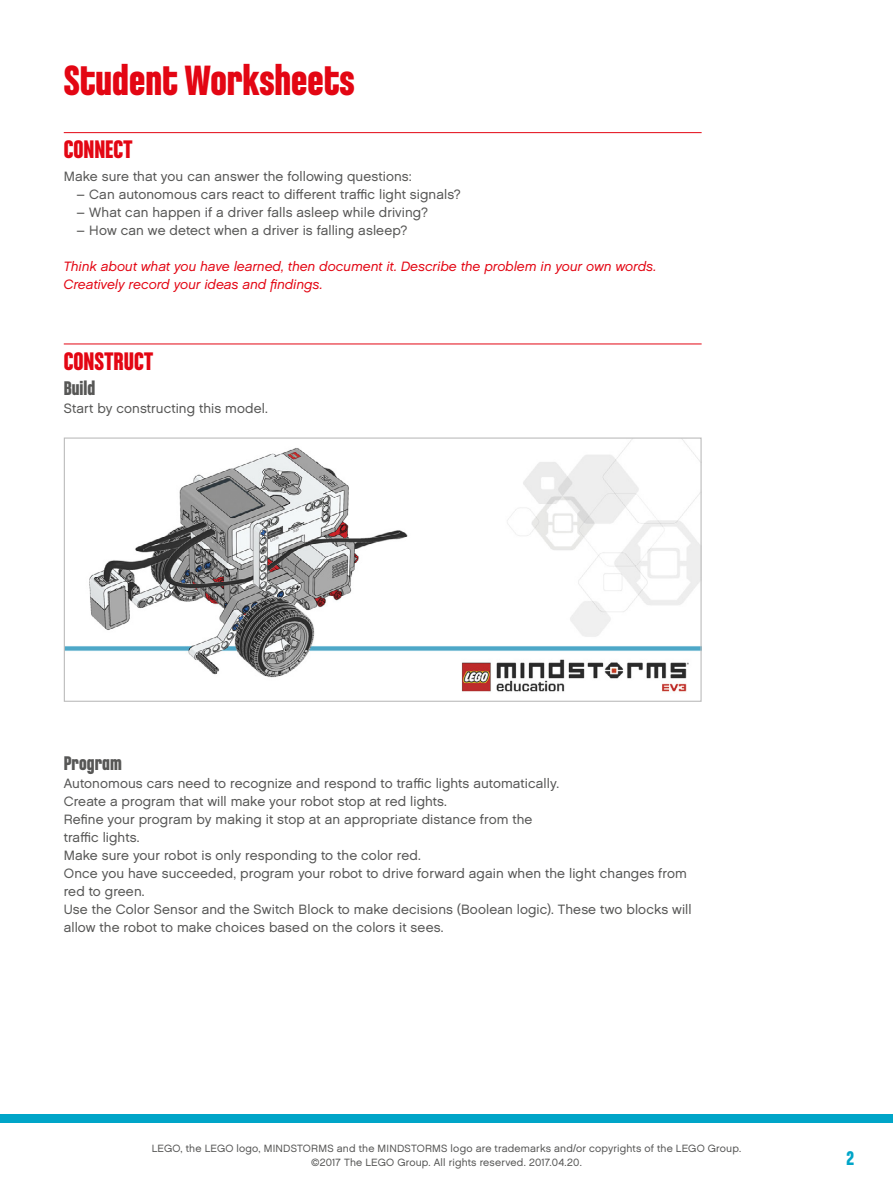
<style>
.page{position:relative;width:893px;height:1191px;background:#fff}
.page>*{position:absolute;margin:0;border:0;box-sizing:border-box;transform-origin:0 0}
.t1{font:700 45px "LEGO Chalet Comprime 80";color:#e30613}
.t2{font:700 27px "LEGO Chalet Comprime 80";color:#e30613}
.t3{font:700 21px "LEGO Chalet Comprime 80";color:#575756}
.t4{font:700 21px "LEGO Chalet Comprime 80";color:#00a5c8}
.t5{font:13.5px/18px "LEGO Chalet 60";letter-spacing:.005em;color:#575756}
.t6{font:italic 13.5px/18px "LEGO Chalet 60";color:#e30613}
.t7{font:10.5px/13.5px "LEGO Chalet 60";letter-spacing:.015em;color:#575756;text-align:center}
</style>
<div class="page">
<div style="left:0;top:1114px;width:893px;height:9px;background:#00a5c8"></div>
<hr style="left:64px;top:132px;width:638px;height:1px;background:#e30613">
<hr style="left:64px;top:344px;width:638px;height:1px;background:#e30613">
<img style="left:66px;top:439px;width:634px;height:253px">
<div style="left:64px;top:437px;width:638px;height:265px;border:1px solid #bcbcbc"></div>
<h1 class="t1" style="left:64px;top:54px;width:292px">Student Worksheets</h1>
<h2 class="t2" style="left:64px;top:134px;width:70px">CONNECT</h2>
<p class="t5" style="left:64px;top:167px;width:350px">Make sure that you can answer the following questions:</p>
<p class="t5" style="left:77px;top:185px;width:386px">– Can autonomous cars react to different traffic light signals?</p>
<p class="t5" style="left:77px;top:203px;width:353px">– What can happen if a driver falls asleep while driving?</p>
<p class="t5" style="left:77px;top:221px;width:332px">– How can we detect when a driver is falling asleep?</p>
<p class="t6" style="left:64px;top:257px;width:594px">Think about what you have learned, then document it. Describe the problem in your own words.<br>Creatively record your ideas and findings.</p>
<h2 class="t2" style="left:64px;top:345px;width:91px">CONSTRUCT</h2>
<h3 class="t3" style="left:64px;top:376px;width:33px">Build</h3>
<p class="t5" style="left:64px;top:399px;width:206px">Start by constructing this model.</p>
<h3 class="t3" style="left:64px;top:751px;width:59px">Program</h3>
<p class="t5" style="left:64px;top:774px;width:629px">Autonomous cars need to recognize and respond to traffic lights automatically.<br>Create a program that will make your robot stop at red lights.<br>Refine your program by making it stop at an appropriate distance from the<br>traffic lights.<br>Make sure your robot is only responding to the color red.<br>Once you have succeeded, program your robot to drive forward again when the light changes from red to green.<br>Use the Color Sensor and the Switch Block to make decisions (Boolean logic). These two blocks will allow the robot to make choices based on the colors it sees.</p>
<p class="t7" style="left:152px;top:1141px;width:591px">LEGO, the LEGO logo, MINDSTORMS and the MINDSTORMS logo are trademarks and/or copyrights of the LEGO Group. ©2017 The LEGO Group. All rights reserved. 2017.04.20.</p>
<h3 class="t4" style="left:842px;top:1146px;width:18px">6 32</h3>
</div>
